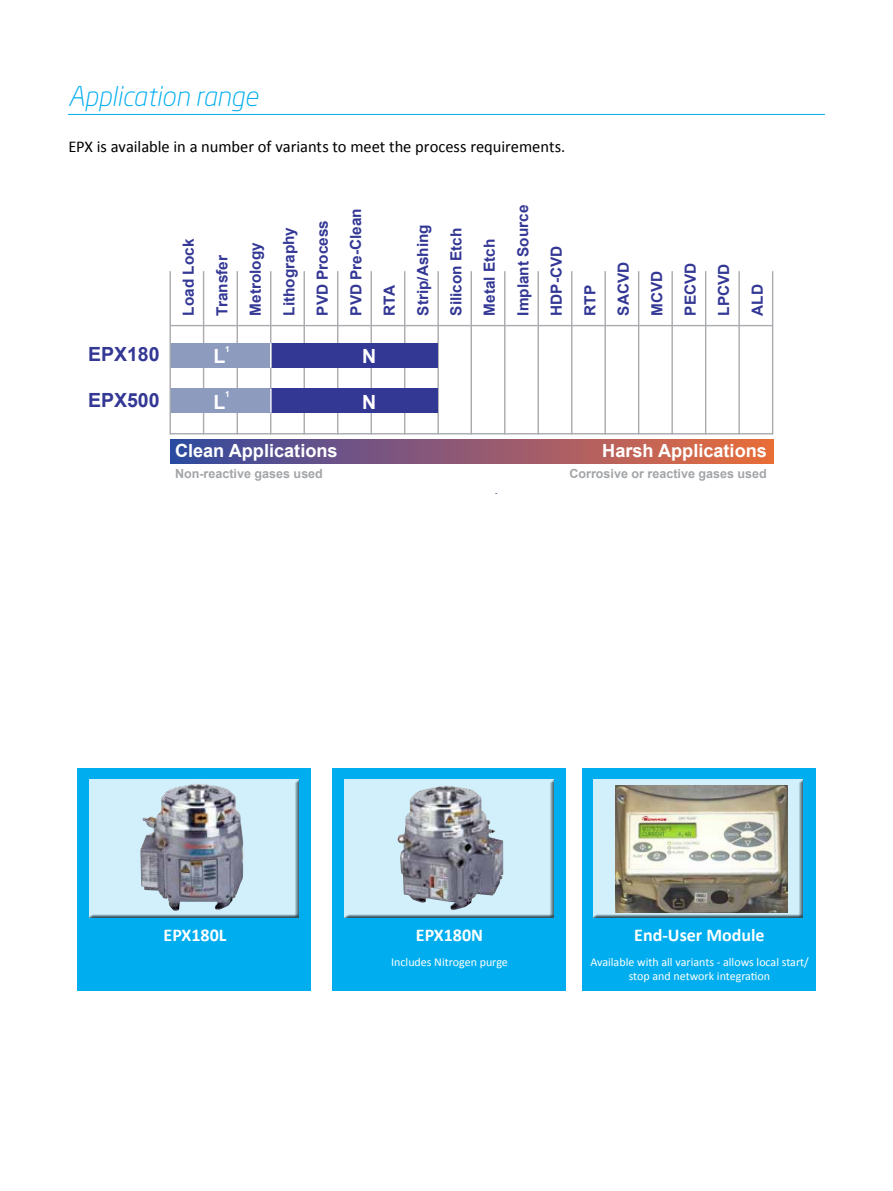
<style>
.page{position:relative;width:893px;height:1191px;background:#fff}
.page>*{position:absolute;margin:0;border:0;box-sizing:border-box;transform-origin:0 0}
.t1{font:italic 300 27px "Neo Sans Std";letter-spacing:-.005em;color:#00aeef}
.t2{font:700 19.5px "Arial";color:#343895}
.t3{font:700 19.5px "Arial";color:#fff}
.t4{font:700 18.15px "Arial";color:#fff}
.t5{font:700 18px "Calibri";color:#fff}
.t6{font:16.5px "Calibri";letter-spacing:-.005em;color:#000}
.t7{font:700 15.3px/33.5px "Arial";color:#343895}
.t8{font:700 12.6px "Arial";color:#a3a5a8}
.t9{font:12px/14.4px "Calibri";color:#fff;text-align:center}
.t10{font:700 8.4px "Arial";color:#fff}
</style>
<div class="page">
<hr style="left:68px;top:114px;width:757px;height:1px;background:#00aeef">
<div style="left:77px;top:768px;width:233px;height:222px;background:#00aeef"></div>
<div style="left:333px;top:768px;width:233px;height:222px;background:#00aeef"></div>
<div style="left:583px;top:768px;width:233px;height:222px;background:#00aeef"></div>
<hr style="left:170px;top:325px;width:603px;height:1px;background:#a9abae">
<hr style="left:203px;top:271px;width:1px;height:163px;background:#a9abae">
<hr style="left:170px;top:433px;width:603px;height:1px;background:#a9abae">
<hr style="left:237px;top:271px;width:1px;height:163px;background:#a9abae">
<hr style="left:304px;top:271px;width:1px;height:163px;background:#a9abae">
<hr style="left:337px;top:271px;width:1px;height:163px;background:#a9abae">
<hr style="left:371px;top:271px;width:1px;height:163px;background:#a9abae">
<hr style="left:404px;top:271px;width:1px;height:163px;background:#a9abae">
<hr style="left:437px;top:271px;width:2px;height:163px;background:#a9abae">
<hr style="left:504px;top:271px;width:1px;height:163px;background:#a9abae">
<hr style="left:538px;top:271px;width:1px;height:163px;background:#a9abae">
<hr style="left:571px;top:271px;width:1px;height:163px;background:#a9abae">
<hr style="left:604px;top:271px;width:2px;height:163px;background:#a9abae">
<hr style="left:638px;top:271px;width:1px;height:163px;background:#a9abae">
<hr style="left:671px;top:271px;width:2px;height:163px;background:#a9abae">
<hr style="left:705px;top:271px;width:1px;height:163px;background:#a9abae">
<hr style="left:738px;top:271px;width:2px;height:163px;background:#a9abae">
<hr style="left:772px;top:271px;width:1px;height:163px;background:#a9abae">
<div style="left:170px;top:343px;width:101px;height:25px;background:#8c9bbe"></div>
<div style="left:271px;top:343px;width:167px;height:25px;background:#343895"></div>
<hr style="left:270px;top:271px;width:1px;height:163px;background:#a9abae">
<hr style="left:471px;top:271px;width:1px;height:163px;background:#a9abae">
<svg style="left:270px;top:343px;width:1px;height:25px"></svg>
<div style="left:170px;top:388px;width:101px;height:25px;background:#8c9bbe"></div>
<div style="left:271px;top:388px;width:167px;height:25px;background:#343895"></div>
<hr style="left:270px;top:388px;width:2px;height:25px;background:#fff">
<div style="left:170px;top:439px;width:603px;height:24px;background:linear-gradient(to right,#3549a3,#eb6c3e)"></div>
<hr style="left:169px;top:271px;width:2px;height:163px;background:#a9abae">
<div style="left:89px;top:778px;width:211px;height:140px;background:#000;opacity:.75"></div>
<img style="left:140px;top:783px;width:103px;height:127px">
<div style="left:344px;top:778px;width:211px;height:140px;background:#000;opacity:.75"></div>
<img style="left:397px;top:786px;width:106px;height:124px">
<div style="left:593px;top:778px;width:211px;height:140px;background:#000;opacity:.75"></div>
<img style="left:616px;top:785px;width:171px;height:127px">
<h1 class="t1" style="left:68px;top:80px;width:192px">Application range</h1>
<p class="t6" style="left:68px;top:136px;width:498px">EPX is available in a number of variants to meet the process requirements.</p>
<p class="t2" style="left:88px;top:342px;width:73px">EPX180</p>
<p class="t2" style="left:88px;top:387px;width:73px">EPX500</p>
<p class="t7" style="left:172px;top:316px;width:78px;rotate:-90deg">Load Lock</p>
<p class="t7" style="left:206px;top:316px;width:112px;rotate:-90deg">Transfer<br>Metrology<br>Lithography<br>PVD Process<br>PVD Pre-Clean<br>RTA<br>Strip/Ashing<br>Silicon Etch<br>Metal Etch<br>Implant Source<br>HDP-CVD<br>RTP<br>SACVD<br>MCVD<br>PECVD<br>LPCVD<br>ALD</p>
<p class="t3" style="left:213px;top:344px;width:13px">L</p>
<p class="t10" style="left:225px;top:344px;width:6px">1</p>
<p class="t3" style="left:362px;top:344px;width:16px">N</p>
<p class="t10" style="left:225px;top:389px;width:6px">1</p>
<p class="t3" style="left:213px;top:389px;width:13px">L</p>
<p class="t3" style="left:362px;top:389px;width:16px">N</p>
<p class="t4" style="left:175px;top:439px;width:164px">Clean Applications</p>
<p class="t4" style="left:602px;top:439px;width:166px">Harsh Applications</p>
<p class="t8" style="left:175px;top:465px;width:149px">Non-reactive gases used</p>
<p class="t8" style="left:569px;top:465px;width:199px">Corrosive or reactive gases used</p>
<p class="t5" style="left:164px;top:923px;width:64px">EPX180L</p>
<p class="t5" style="left:416px;top:923px;width:69px">EPX180N</p>
<p class="t9" style="left:391px;top:954px;width:118px">Includes Nitrogen purge</p>
<p class="t5" style="left:634px;top:923px;width:132px">End-User Module</p>
<p class="t9" style="left:590px;top:954px;width:220px">Available with all variants - allows local start/ stop and network integration</p>
</div>
